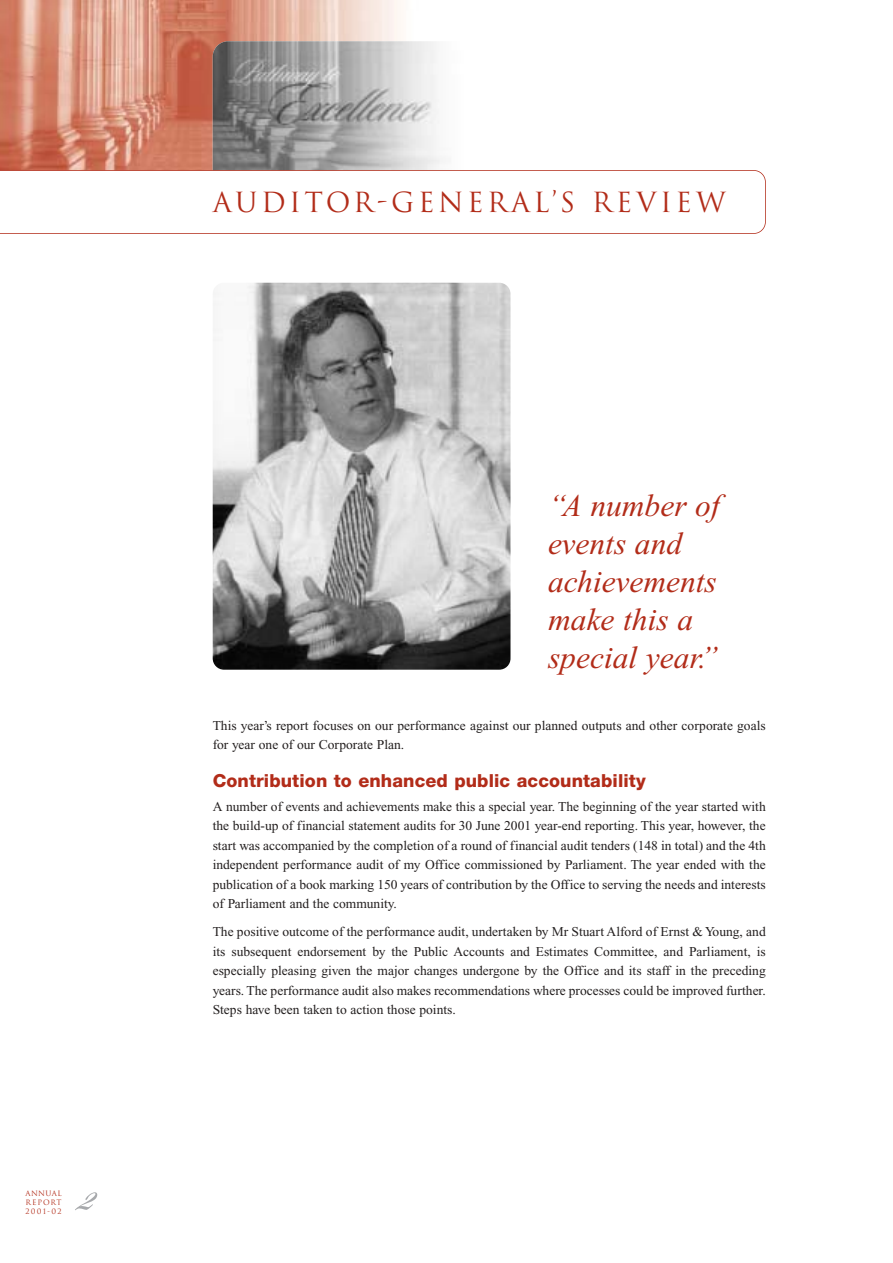
<style>
.page{position:relative;width:893px;height:1263px;background:#fff}
.page>*{position:absolute;margin:0;border:0;box-sizing:border-box;transform-origin:0 0}
.t1{font:57px "Sloop Script One";color:#a7a9ac}
.t2{font:italic 31.5px/37.8px "Times";color:#b22c19}
.t3{font:27px "Trajan";letter-spacing:.13em;color:#b22c19}
.t4{font:800 18px "Helvetica Neue";letter-spacing:.005em;color:#b22c19}
.t5{font:13.5px/19.5px "Times";color:#231f1f;text-align:justify}
.t6{font:7.35px/8.7px "Trajan";letter-spacing:.12em;color:#b22c19;text-align:justify}
</style>
<div class="page">
<img style="left:0;top:0;width:401px;height:170px">
<img style="left:213px;top:41px;width:340px;height:150px;border-radius:16px">
<svg style="left:0;top:170px;width:765px;height:64px"></svg>
<img style="left:213px;top:283px;width:297px;height:387px;border-radius:11px">
<p class="t6" style="left:26px;top:1190px;width:38px">ANNUAL REPORT 2001-02</p>
<h1 class="t1" style="left:82px;top:1156px;width:16px">2</h1>
<h3 class="t3" style="left:213px;top:187px;width:514px">AUDITOR-GENERAL’S REVIEW</h3>
<h2 class="t2" style="left:548px;top:490px;width:173px">“A number of events and achievements make this a special year.”</h2>
<p class="t5" style="left:213px;top:717px;width:554px">This year’s report focuses on our performance against our planned outputs and other corporate goals for year one of our Corporate Plan.</p>
<h3 class="t4" style="left:213px;top:774px;width:434px">Contribution to enhanced public accountability</h3>
<p class="t5" style="left:213px;top:798px;width:554px">A number of events and achievements make this a special year. The beginning of the year started with the build-up of financial statement audits for 30 June 2001 year-end reporting. This year, however, the start was accompanied by the completion of a round of financial audit tenders (148 in total) and the 4th independent performance audit of my Office commissioned by Parliament. The year ended with the publication of a book marking 150 years of contribution by the Office to serving the needs and interests of Parliament and the community.</p>
<p class="t5" style="left:213px;top:923px;width:554px">The positive outcome of the performance audit, undertaken by Mr Stuart Alford of Ernst &amp; Young, and its subsequent endorsement by the Public Accounts and Estimates Committee, and Parliament, is especially pleasing given the major changes undergone by the Office and its staff in the preceding years. The performance audit also makes recommendations where processes could be improved further.<br>Steps have been taken to action those points.</p>
</div>
